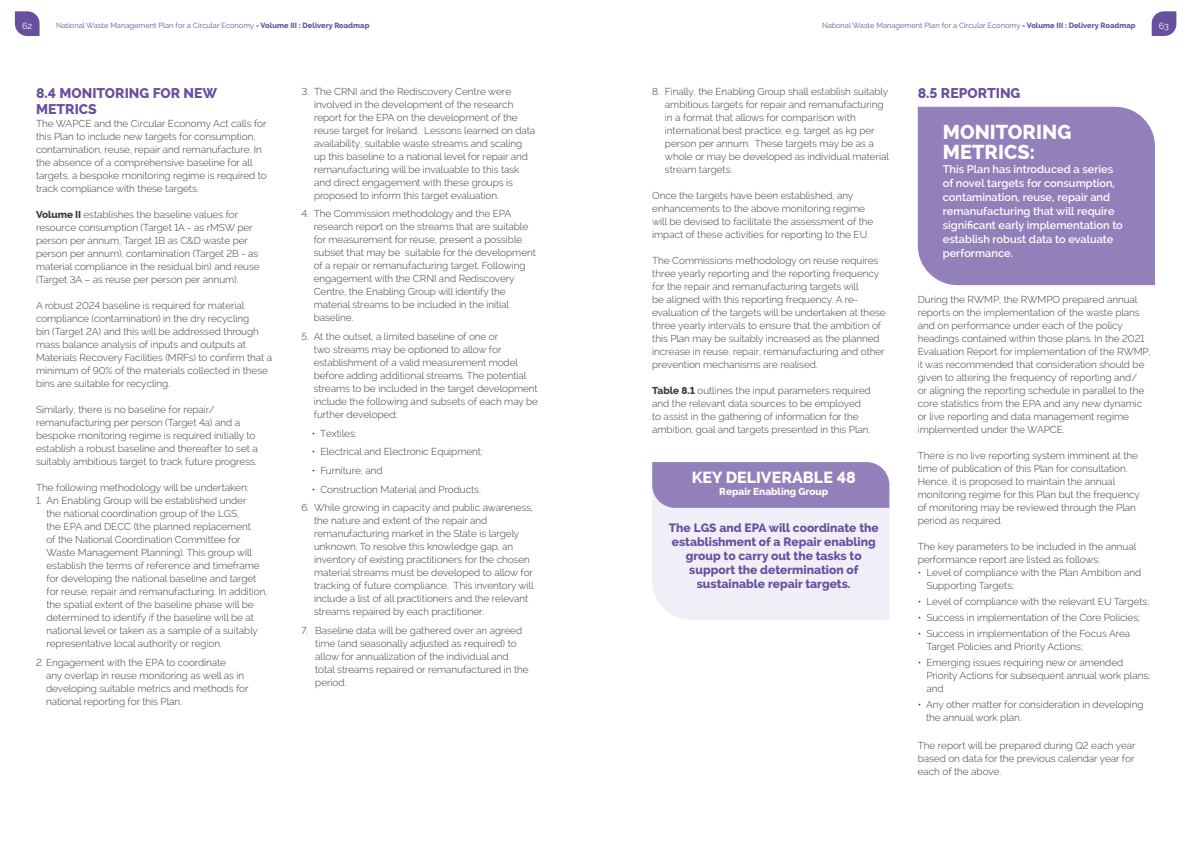
<style>
.page{position:relative;width:1191px;height:842px;background:#fff}
.page>*{position:absolute;margin:0;border:0;box-sizing:border-box;transform-origin:0 0}
.t1{font:800 20px/20px "Raleway";color:#fff}
.t2{font:800 16px "Raleway";color:#fff}
.t3{font:800 14px/16px "Raleway";color:#68509f}
.t4{font:800 12px/14px "Raleway";color:#68509f;text-align:center}
.t5{font:600 11px/14px "Raleway";color:#fff}
.t6{font:300 10px/13px "Raleway";letter-spacing:-.005em;color:#3f3b3a}
.t7{font:800 10px "Raleway";color:#fff}
.t8{font:9px "Raleway";color:#fff}
.t9{font:7.5px "Raleway";color:#68509f}
.s1{font-weight:800}
</style>
<div class="page">
<svg style="left:1151px;top:11px;width:25px;height:25px"></svg>
<svg style="left:15px;top:11px;width:25px;height:25px"></svg>
<svg style="left:652px;top:462px;width:237px;height:158px;background:#d5cfe5"></svg>
<div style="left:917px;top:107px;width:238px;height:178px;background:#9380ba"></div>
<p class="t8" style="left:22px;top:20px;width:12px">62</p>
<p class="t9" style="left:56px;top:21px;width:315px">National Waste Management Plan for a Circular Economy <span class="s1">- Volume III : Delivery Roadmap</span></p>
<p class="t9" style="left:822px;top:21px;width:315px">National Waste Management Plan for a Circular Economy <span class="s1">- Volume III : Delivery Roadmap</span></p>
<p class="t8" style="left:1158px;top:20px;width:12px">63</p>
<h3 class="t3" style="left:36px;top:85px;width:183px">8.4 MONITORING FOR NEW<br>METRICS</h3>
<p class="t6" style="left:36px;top:117px;width:232px">The WAPCE and the Circular Economy Act calls for this Plan to include new targets for consumption, contamination, reuse, repair and remanufacture. In the absence of a comprehensive baseline for all targets, a bespoke monitoring regime is required to track compliance with these targets.</p>
<p class="t6" style="left:36px;top:208px;width:225px"><span class="s1">Volume II</span> establishes the baseline values for resource consumption (Target 1A - as rMSW per person per annum, Target 1B as C&amp;D waste per person per annum), contamination (Target 2B - as material compliance in the residual bin) and reuse (Target 3A – as reuse per person per annum).</p>
<p class="t6" style="left:36px;top:299px;width:238px">A robust 2024 baseline is required for material compliance (contamination) in the dry recycling<br>bin (Target 2A) and this will be addressed through mass balance analysis of inputs and outputs at Materials Recovery Facilities (MRFs) to confirm that a minimum of 90% of the materials collected in these bins are suitable for recycling.</p>
<p class="t6" style="left:36px;top:403px;width:223px">Similarly, there is no baseline for repair/ remanufacturing per person (Target 4a) and a bespoke monitoring regime is required initially to establish a robust baseline and thereafter to set a suitably ambitious target to track future progress.</p>
<p class="t6" style="left:36px;top:481px;width:214px">The following methodology will be undertaken:</p>
<p class="t6" style="left:46px;top:494px;width:222px;text-indent:-10px">1. An Enabling Group will be established under<br>the national coordination group of the LGS,<br>the EPA and DECC (the planned replacement<br>of the National Coordination Committee for Waste Management Planning). This group will establish the terms of reference and timeframe for developing the national baseline and target for reuse, repair and remanufacturing. In addition, the spatial extent of the baseline phase will be determined to identify if the baseline will be at national level or taken as a sample of a suitably representative local authority or region.</p>
<p class="t6" style="left:46px;top:656px;width:204px;text-indent:-10px">2. Engagement with the EPA to coordinate<br>any overlap in reuse monitoring as well as in developing suitable metrics and methods for national reporting for this Plan.</p>
<p class="t6" style="left:314px;top:84px;width:223px;text-indent:-12px">3. The CRNI and the Rediscovery Centre were involved in the development of the research report for the EPA on the development of the reuse target for Ireland. Lessons learned on data availability, suitable waste streams and scaling up this baseline to a national level for repair and remanufacturing will be invaluable to this task and direct engagement with these groups is proposed to inform this target evaluation.</p>
<p class="t6" style="left:314px;top:207px;width:224px;text-indent:-12px">4. The Commission methodology and the EPA research report on the streams that are suitable for measurement for reuse, present a possible subset that may be suitable for the development of a repair or remanufacturing target. Following engagement with the CRNI and Rediscovery Centre, the Enabling Group will identify the material streams to be included in the initial baseline.</p>
<p class="t6" style="left:314px;top:330px;width:226px;text-indent:-12px">5. At the outset, a limited baseline of one or<br>two streams may be optioned to allow for establishment of a valid measurement model before adding additional streams. The potential streams to be included in the target development include the following and subsets of each may be further developed:</p>
<p class="t6" style="left:312px;top:426px;width:47px">• Textiles;</p>
<p class="t6" style="left:312px;top:445px;width:173px">• Electrical and Electronic Equipment;</p>
<p class="t6" style="left:312px;top:464px;width:72px">• Furniture; and</p>
<p class="t6" style="left:312px;top:482px;width:170px">• Construction Material and Products.</p>
<p class="t6" style="left:314px;top:501px;width:221px;text-indent:-13px">6. While growing in capacity and public awareness, the nature and extent of the repair and remanufacturing market in the State is largely unknown. To resolve this knowledge gap, an inventory of existing practitioners for the chosen material streams must be developed to allow for tracking of future compliance. This inventory will include a list of all practitioners and the relevant streams repaired by each practitioner.</p>
<p class="t6" style="left:315px;top:624px;width:215px;text-indent:-14px">7. Baseline data will be gathered over an agreed time (and seasonally adjusted as required) to allow for annualization of the individual and total streams repaired or remanufactured in the period.</p>
<p class="t6" style="left:665px;top:84px;width:225px;text-indent:-13px">8. Finally, the Enabling Group shall establish suitably ambitious targets for repair and remanufacturing in a format that allows for comparison with international best practice, e.g. target as kg per person per annum. These targets may be as a whole or may be developed as individual material stream targets.</p>
<p class="t6" style="left:652px;top:188px;width:223px">Once the targets have been established, any enhancements to the above monitoring regime will be devised to facilitate the assessment of the impact of these activities for reporting to the EU.</p>
<p class="t6" style="left:652px;top:253px;width:235px">The Commissions methodology on reuse requires three yearly reporting and the reporting frequency for the repair and remanufacturing targets will<br>be aligned with this reporting frequency. A re&shy;evaluation of the targets will be undertaken at these three yearly intervals to ensure that the ambition of this Plan may be suitably increased as the planned increase in reuse, repair, remanufacturing and other prevention mechanisms are realised.</p>
<p class="t6" style="left:652px;top:383px;width:220px"><span class="s1">Table 8.1</span> outlines the input parameters required and the relevant data sources to be employed to assist in the gathering of information for the ambition, goal and targets presented in this Plan.</p>
<h2 class="t2" style="left:691px;top:469px;width:166px">KEY DELIVERABLE 48</h2>
<p class="t7" style="left:719px;top:486px;width:110px">Repair Enabling Group</p>
<p class="t4" style="left:669px;top:521px;width:211px">The LGS and EPA will coordinate the establishment of a Repair enabling group to carry out the tasks to support the determination of sustainable repair targets.</p>
<h3 class="t3" style="left:917px;top:85px;width:104px">8.5 REPORTING</h3>
<h1 class="t1" style="left:942px;top:122px;width:130px">MONITORING<br>METRICS:</h1>
<p class="t5" style="left:942px;top:162px;width:181px">This Plan has introduced a series of novel targets for consumption, contamination, reuse, repair and remanufacturing that will require significant early implementation to establish robust data to evaluate performance.</p>
<p class="t6" style="left:917px;top:293px;width:234px">During the RWMP, the RWMPO prepared annual reports on the implementation of the waste plans and on performance under each of the policy headings contained within those plans. In the 2021<br>Evaluation Report for implementation of the RWMP, it was recommended that consideration should be given to altering the frequency of reporting and/<br>or aligning the reporting schedule in parallel to the core statistics from the EPA and any new dynamic or live reporting and data management regime implemented under the WAPCE.</p>
<p class="t6" style="left:917px;top:449px;width:224px">There is no live reporting system imminent at the time of publication of this Plan for consultation.<br>Hence, it is proposed to maintain the annual monitoring regime for this Plan but the frequency of monitoring may be reviewed through the Plan period as required.</p>
<p class="t6" style="left:917px;top:540px;width:220px">The key parameters to be included in the annual performance report are listed as follows:</p>
<p class="t6" style="left:926px;top:566px;width:216px;text-indent:-9px">• Level of compliance with the Plan Ambition and<br>Supporting Targets;</p>
<p class="t6" style="left:917px;top:595px;width:233px">• Level of compliance with the relevant EU Targets;</p>
<p class="t6" style="left:917px;top:611px;width:224px">• Success in implementation of the Core Policies;</p>
<p class="t6" style="left:926px;top:627px;width:205px;text-indent:-9px">• Success in implementation of the Focus Area<br>Target Policies and Priority Actions;</p>
<p class="t6" style="left:926px;top:656px;width:225px;text-indent:-9px">• Emerging issues requiring new or amended<br>Priority Actions for subsequent annual work plans; and</p>
<p class="t6" style="left:926px;top:697px;width:219px;text-indent:-8px">• Any other matter for consideration in developing the annual work plan.</p>
<p class="t6" style="left:917px;top:739px;width:219px;text-align:justify">The report will be prepared during Q2 each year based on data for the previous calendar year for each of the above.</p>
</div>
